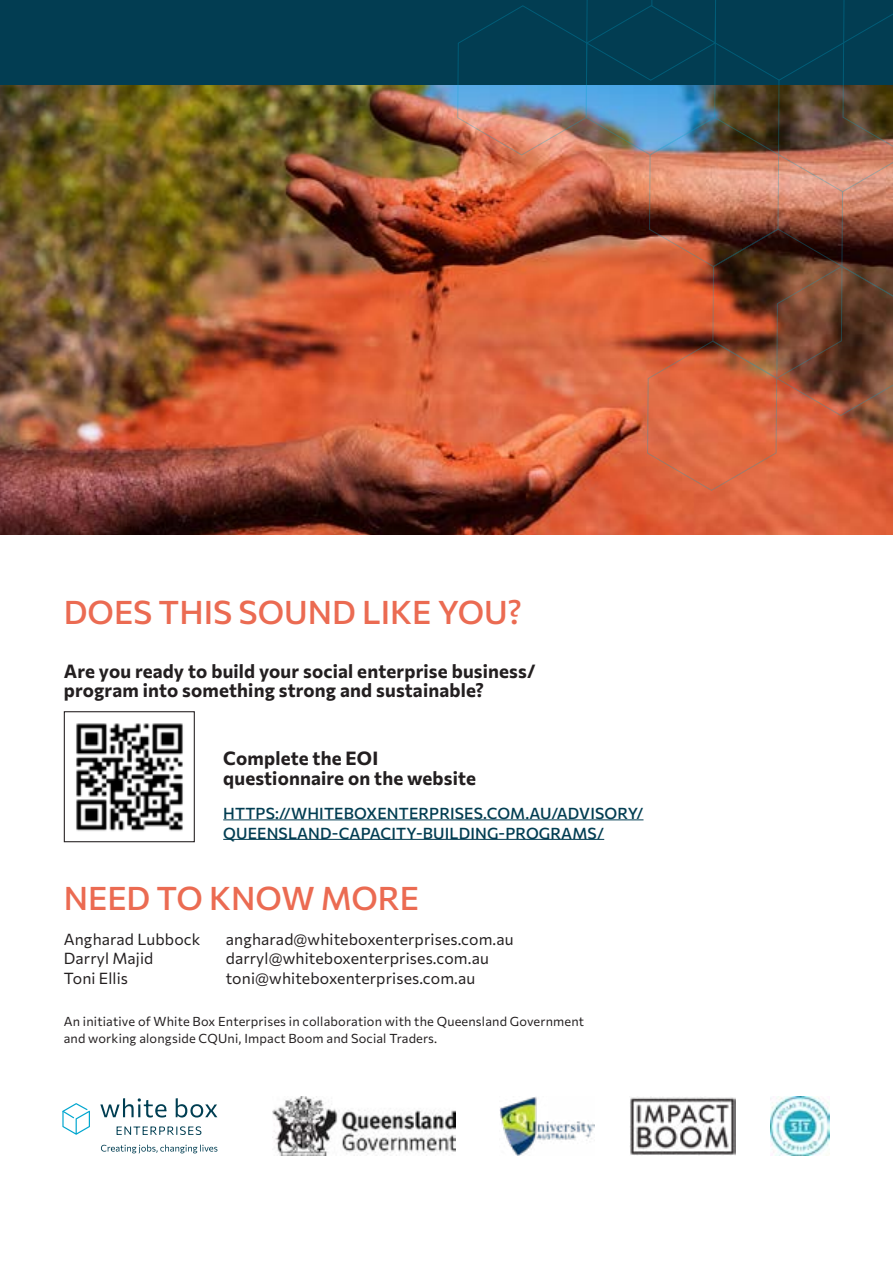
<style>
.page{position:relative;width:893px;height:1263px;background:#fff}
.page>*{position:absolute;margin:0;border:0;box-sizing:border-box;transform-origin:0 0}
.t1{font:500 32.4px "Commissioner";color:#eb6b52}
.t2{font:700 18.75px/19.5px "Commissioner";letter-spacing:.01em;color:#231f20}
.t3{font:15.75px "Commissioner";letter-spacing:.01em;color:#231f20}
.t4{font:500 15.6px/19.5px "Commissioner";letter-spacing:.01em;color:#023d52}
.t5{font:12.75px/16.5px "Commissioner";letter-spacing:.015em;color:#231f20}
</style>
<div class="page">
<img style="left:0;top:84px;width:893px;height:451px">
<div style="left:0;top:0;width:893px;height:84px;background:#023d52"></div>
<div style="left:64px;top:711px;width:131px;height:131px;border:1px solid #231f20"></div>
<img style="left:76px;top:723px;width:107px;height:108px">
<img style="left:499px;top:1097px;width:96px;height:58px">
<img style="left:630px;top:1096px;width:105px;height:59px">
<img style="left:273px;top:1096px;width:182px;height:59px">
<img style="left:770px;top:1096px;width:59px;height:59px">
<svg style="left:101px;top:1144px;width:116px;height:9px"></svg>
<svg style="left:62px;top:1103px;width:28px;height:32px"></svg>
<svg style="left:100px;top:1098px;width:66px;height:19px"></svg>
<svg style="left:176px;top:1098px;width:41px;height:19px"></svg>
<svg style="left:117px;top:1126px;width:84px;height:9px"></svg>
<hr style="left:223px;top:820px;width:420px;height:1px;background:#023d52">
<hr style="left:223px;top:839px;width:381px;height:1px;background:#023d52">
<img style="left:457px;top:0;width:436px;height:491px">
<h1 class="t1" style="left:64px;top:586px;width:460px">DOES THIS SOUND LIKE YOU?</h1>
<p class="t2" style="left:64px;top:660px;width:473px">Are you ready to build your social enterprise business/ program into something strong and sustainable?</p>
<p class="t2" style="left:223px;top:747px;width:254px">Complete the EOI questionnaire on the website</p>
<p class="t4" style="left:223px;top:803px;width:422px">HTTPS://WHITEBOXENTERPRISES.COM.AU/ADVISORY/<br>QUEENSLAND-CAPACITY-BUILDING-PROGRAMS/</p>
<h1 class="t1" style="left:64px;top:873px;width:357px">NEED TO KNOW MORE</h1>
<p class="t3" style="left:64px;top:927px;width:138px">Angharad Lubbock</p>
<p class="t3" style="left:226px;top:927px;width:289px">angharad@whiteboxenterprises.com.au</p>
<p class="t3" style="left:64px;top:946px;width:91px">Darryl Majid</p>
<p class="t3" style="left:226px;top:946px;width:265px">darryl@whiteboxenterprises.com.au</p>
<p class="t3" style="left:64px;top:966px;width:66px">Toni Ellis</p>
<p class="t3" style="left:226px;top:966px;width:251px">toni@whiteboxenterprises.com.au</p>
<p class="t5" style="left:64px;top:1012px;width:522px">An initiative of White Box Enterprises in collaboration with the Queensland Government and working alongside CQUni, Impact Boom and Social Traders.</p>
</div>
